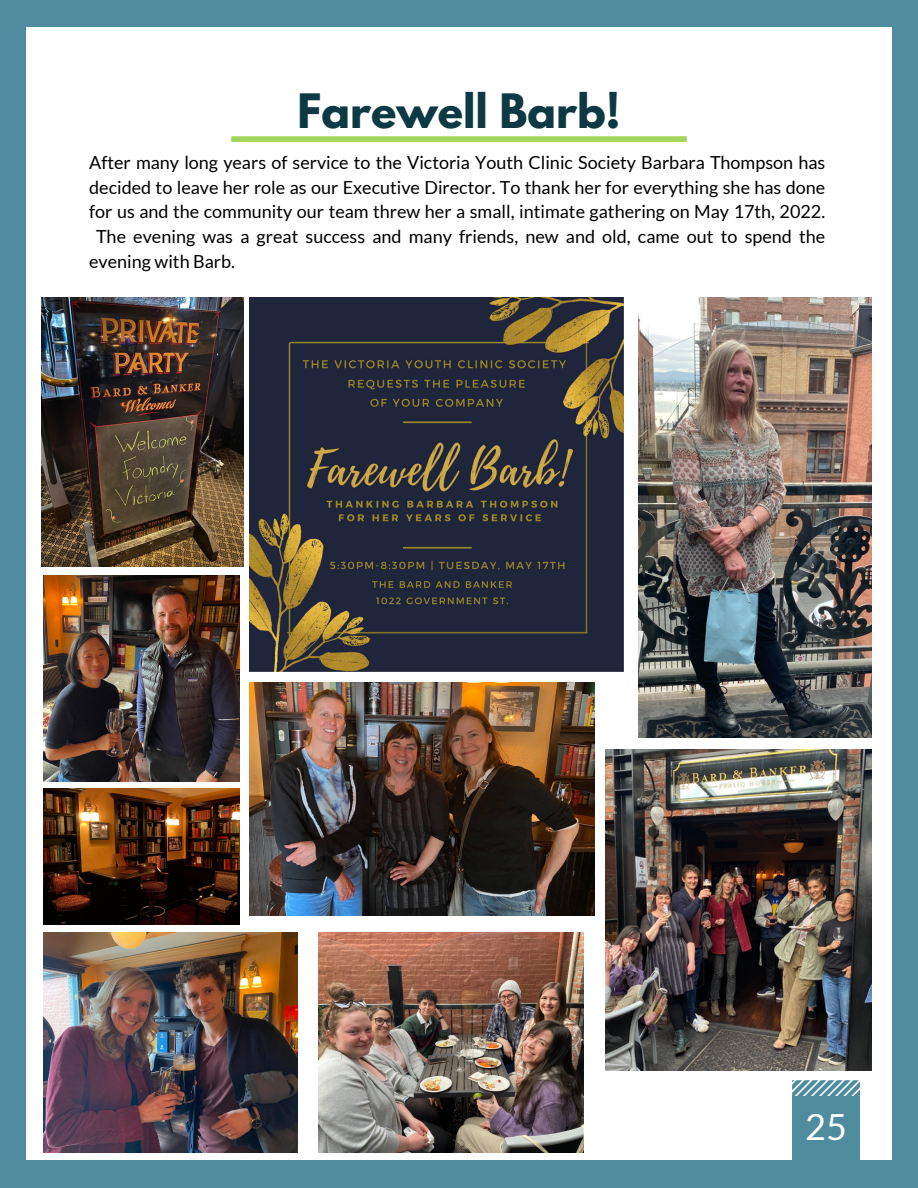
<style>
.page{position:relative;width:918px;height:1188px;background:#4f8c9d}
.page>*{position:absolute;margin:0;border:0;box-sizing:border-box;transform-origin:0 0}
.t1{font:700 42px "League Spartan";color:#0d3945}
.t2{font:36px "Lato";color:#fff}
.t3{font:18px "Lato";color:#000}
</style>
<div class="page">
<div style="left:27px;top:27px;width:865px;height:1133px;background:#fff"></div>
<svg style="left:792px;top:1080px;width:68px;height:16px"></svg>
<div style="left:792px;top:1096px;width:68px;height:79px;background:#4f8c9d"></div>
<img style="left:250px;top:298px;width:373px;height:373px">
<img style="left:41px;top:298px;width:203px;height:268px">
<img style="left:44px;top:789px;width:196px;height:136px">
<img style="left:638px;top:298px;width:233px;height:439px">
<img style="left:319px;top:933px;width:264px;height:219px">
<img style="left:44px;top:933px;width:253px;height:219px">
<img style="left:44px;top:575px;width:196px;height:206px">
<img style="left:606px;top:749px;width:265px;height:322px">
<img style="left:250px;top:682px;width:344px;height:233px">
<div style="left:231px;top:136px;width:456px;height:6px;background:#a3d55d"></div>
<h1 class="t1" style="left:298px;top:90px;width:324px">Farewell Barb!</h1>
<p class="t3" style="left:89px;top:151px;width:738px">After many long years of service to the Victoria Youth Clinic Society Barbara Thompson has</p>
<p class="t3" style="left:89px;top:176px;width:738px">decided to leave her role as our Executive Director. To thank her for everything she has done</p>
<p class="t3" style="left:89px;top:201px;width:738px">for us and the community our team threw her a small, intimate gathering on May 17th, 2022.</p>
<p class="t3" style="left:96px;top:225px;width:731px">The evening was a great success and many friends, new and old, came out to spend the</p>
<p class="t3" style="left:89px;top:250px;width:147px">evening with Barb.</p>
<h2 class="t2" style="left:805px;top:1105px;width:43px">25</h2>
</div>
